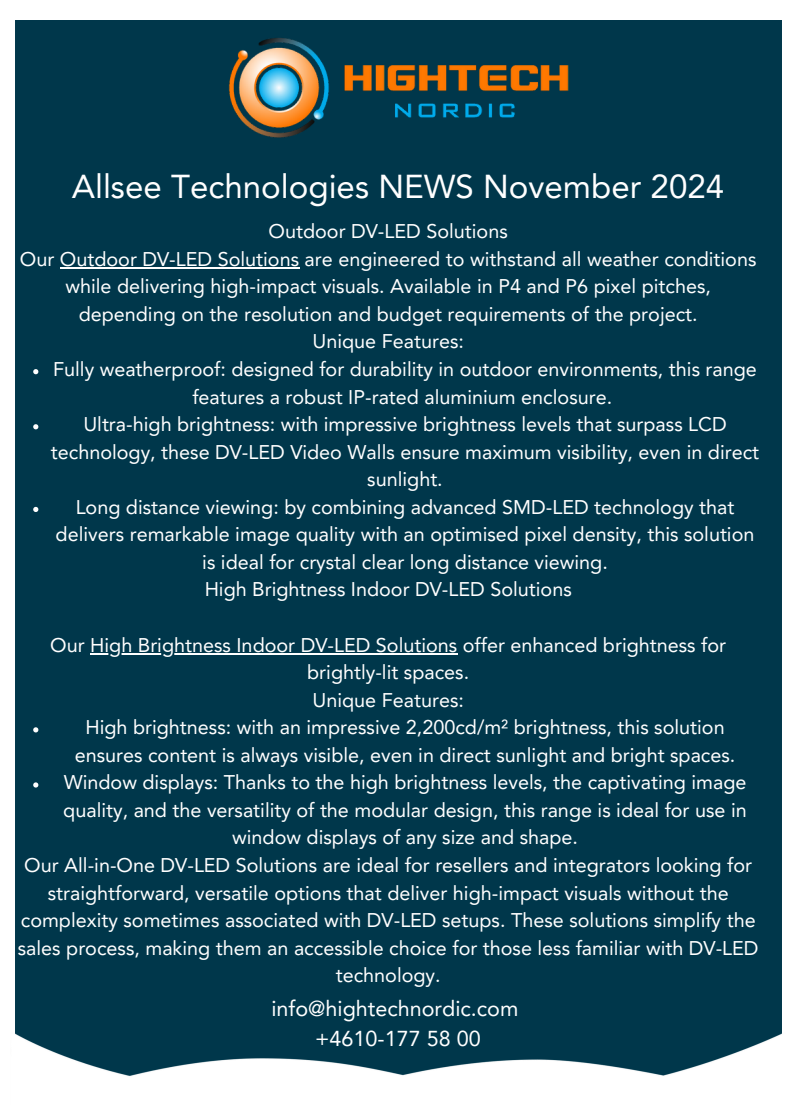
<style>
.page{position:relative;width:796px;height:1105px;background:#fff}
.page>*{position:absolute;margin:0;border:0;box-sizing:border-box;transform-origin:0 0}
.t1{font:33.12px "Avenir LT Pro";color:#fff}
.t2{font:21.62px "Avenir LT Pro";color:#fff}
.t3{font:19.75px/27.5px "Avenir LT Pro";color:#fff;text-align:center}
</style>
<div class="page">
<div style="left:15px;top:20px;width:766px;height:1005px;background:#00374b"></div>
<img style="left:15px;top:1025px;width:767px;height:51px">
<img style="left:188px;top:20px;width:420px;height:138px">
<hr style="left:60px;top:267px;width:239px;height:2px;background:#fff">
<svg style="left:33px;top:369px;width:5px;height:5px"></svg>
<svg style="left:33px;top:424px;width:5px;height:5px"></svg>
<svg style="left:33px;top:507px;width:5px;height:5px"></svg>
<hr style="left:90px;top:653px;width:367px;height:2px;background:#fff">
<svg style="left:33px;top:727px;width:5px;height:5px"></svg>
<svg style="left:33px;top:782px;width:5px;height:5px"></svg>
<p class="t1" style="left:72px;top:173px;width:654px">Allsee Technologies NEWS November 2024</p>
<p class="t3" style="left:269px;top:219px;width:241px">Outdoor DV-LED Solutions</p>
<p class="t3" style="left:20px;top:247px;width:738px">Our Outdoor DV-LED Solutions are engineered to withstand all weather conditions while delivering high-impact visuals. Available in P4 and P6 pixel pitches, depending on the resolution and budget requirements of the project.</p>
<p class="t3" style="left:312px;top:329px;width:153px">Unique Features:</p>
<p class="t3" style="left:53px;top:357px;width:705px">Fully weatherproof: designed for durability in outdoor environments, this range features a robust IP-rated aluminium enclosure.</p>
<p class="t3" style="left:51px;top:412px;width:710px">Ultra-high brightness: with impressive brightness levels that surpass LCD technology, these DV-LED Video Walls ensure maximum visibility, even in direct sunlight.</p>
<p class="t3" style="left:56px;top:495px;width:700px">Long distance viewing: by combining advanced SMD-LED technology that delivers remarkable image quality with an optimised pixel density, this solution is ideal for crystal clear long distance viewing.</p>
<p class="t3" style="left:205px;top:577px;width:369px">High Brightness Indoor DV-LED Solutions</p>
<p class="t3" style="left:50px;top:632px;width:677px">Our High Brightness Indoor DV-LED Solutions offer enhanced brightness for</p>
<p class="t3" style="left:307px;top:660px;width:164px;text-align:left">brightly-lit spaces.<br>Unique Features:</p>
<p class="t3" style="left:75px;top:715px;width:662px">High brightness: with an impressive 2,200cd/m² brightness, this solution ensures content is always visible, even in direct sunlight and bright spaces.</p>
<p class="t3" style="left:63px;top:770px;width:685px">Window displays: Thanks to the high brightness levels, the captivating image quality, and the versatility of the modular design, this range is ideal for use in window displays of any size and shape.</p>
<p class="t3" style="left:18px;top:853px;width:742px">Our All-in-One DV-LED Solutions are ideal for resellers and integrators looking for straightforward, versatile options that deliver high-impact visuals without the complexity sometimes associated with DV-LED setups. These solutions simplify the sales process, making them an accessible choice for those less familiar with DV-LED technology.</p>
<p class="t2" style="left:271px;top:999px;width:249px">info@hightechnordic.com</p>
<p class="t2" style="left:315px;top:1029px;width:167px">+4610-177 58 00</p>
</div>
